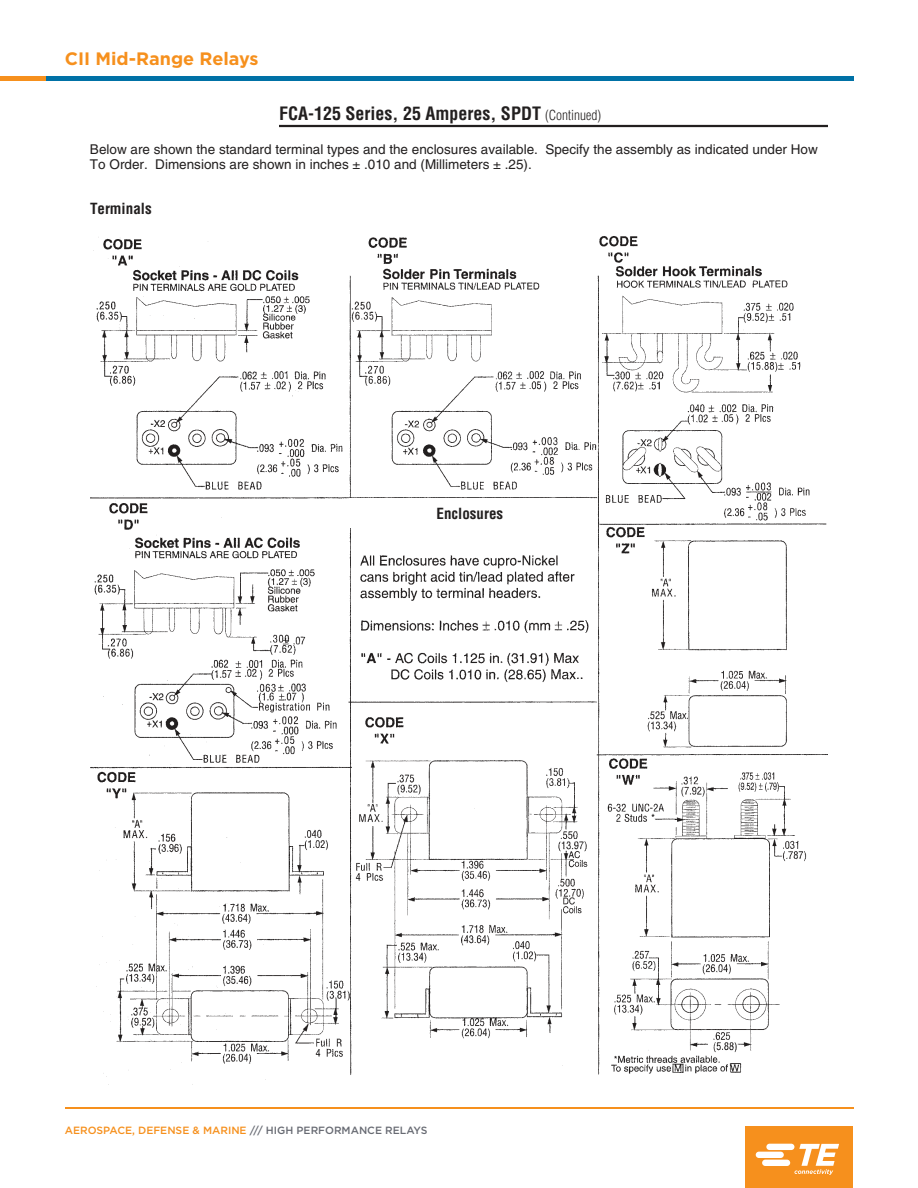
<style>
.page{position:relative;width:918px;height:1188px;background:#fff}
.page>*{position:absolute;margin:0;border:0;box-sizing:border-box;transform-origin:0 0}
.t1{font:700 condensed 18px "Helvetica";color:#221f1f}
.t2{font:700 18px "Gotham";color:#f6901d}
.t3{font:700 condensed 15px "Helvetica";color:#221f1f}
.t4{font:13.5px/15px "Helvetica";color:#221f1f}
.t5{font:500 10.5px "Gotham";color:#f6901d}
.s1{font-weight:300;font-size:13.5px}
.s2{color:#686b73}
</style>
<div class="page">
<hr style="left:65px;top:1107px;width:788px;height:1px;background:#f6901d">
<div style="left:0;top:76px;width:47px;height:5px;background:#f6901d"></div>
<div style="left:46px;top:76px;width:807px;height:5px;background:#0071a6"></div>
<div style="left:745px;top:1126px;width:108px;height:62px;background:#f6901d"></div>
<svg style="left:756px;top:1144px;width:83px;height:31px"></svg>
<hr style="left:279px;top:125px;width:549px;height:2px;background:#221f1f">
<img style="left:90px;top:236px;width:738px;height:849px">
<div style="left:350px;top:498px;width:240px;height:30px;background:#fff"></div>
<h1 class="t2" style="left:65px;top:52px;width:195px">CII Mid-Range Relays</h1>
<h1 class="t1" style="left:279px;top:105px;width:324px">FCA-125 Series, 25 Amperes, SPDT <span class="s1">(Continued)</span></h1>
<p class="t4" style="left:90px;top:143px;width:729px">Below are shown the standard terminal types and the enclosures available. Specify the assembly as indicated under How<br>To Order. Dimensions are shown in inches ± .010 and (Millimeters ± .25).</p>
<p class="t3" style="left:90px;top:201px;width:63px">Terminals</p>
<p class="t3" style="left:437px;top:507px;width:68px">Enclosures</p>
<p class="t5" style="left:65px;top:1126px;width:364px">AEROSPACE, DEFENSE &amp; MARINE <span class="s2">/// HIGH PERFORMANCE RELAYS</span></p>
</div>
